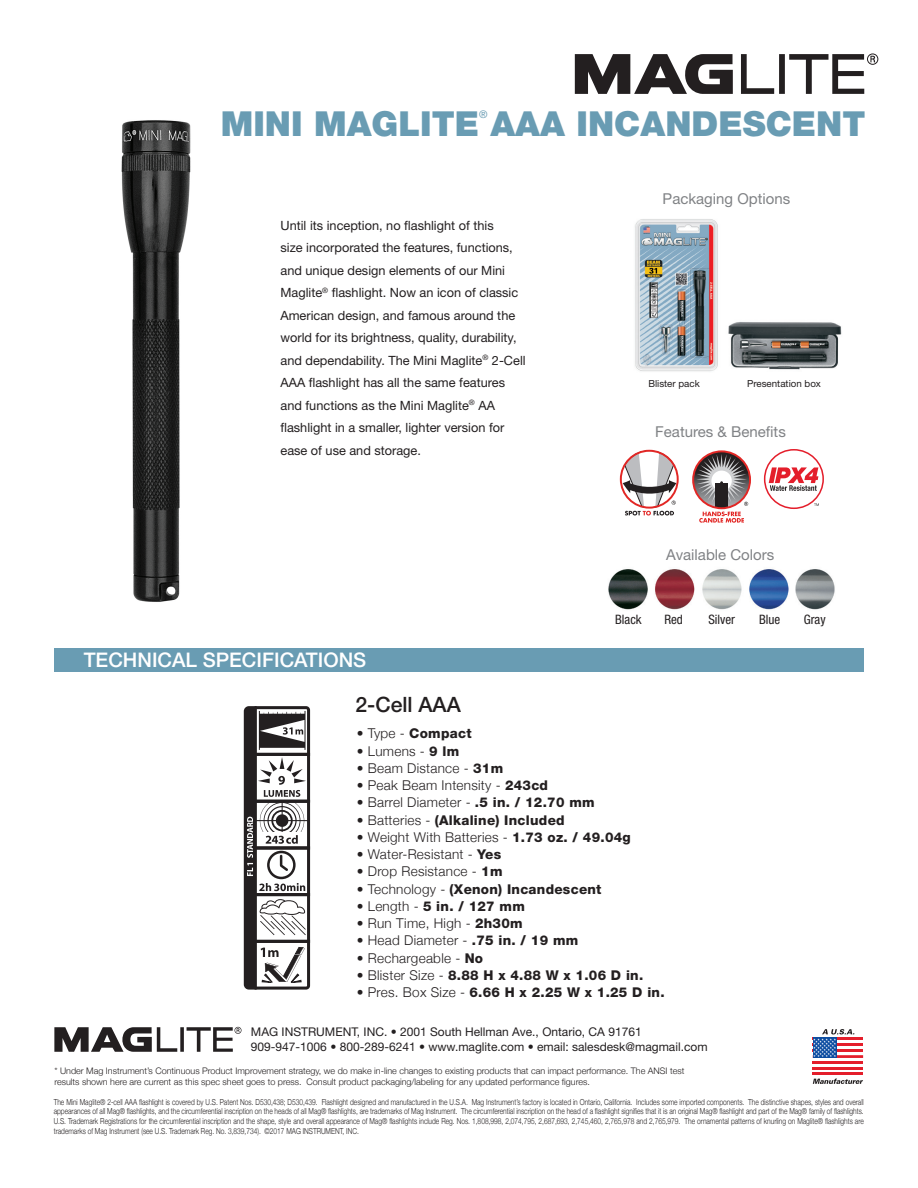
<style>
.page{position:relative;width:918px;height:1188px;background:#fff}
.page>*{position:absolute;margin:0;border:0;box-sizing:border-box;transform-origin:0 0}
.t1{font:900 34.5px "Helvetica Neue";color:#699cb3}
.t2{font:500 21.15px "Helvetica Neue";color:#231f20}
.t3{font:500 20.1px "Helvetica Neue";color:#fff}
.t4{font:15px "Helvetica Neue";color:#808285}
.t5{font:300 13.5px "Helvetica Neue";letter-spacing:.02em;color:#231f20}
.t6{font:800 13.5px "Helvetica Neue";letter-spacing:.02em;color:#231f20}
.t7{font:condensed 13.05px "Helvetica Neue";color:#231f20}
.t8{font:12.75px/22.5px "Helvetica Neue";color:#231f20}
.t9{font:12px/15px "Helvetica Neue LT Std";color:#231f20}
.t10{font:10.5px "Helvetica Neue";color:#699cb3}
.t11{font:9.75px "Helvetica Neue";color:#231f20}
.t12{font:300 9px/10.5px "Helvetica Neue";color:#231f20}
.t13{font:300 8.25px/9.8px "Helvetica Neue";color:#231f20;text-align:justify;scale:.8 1}
.s1{font-weight:300}
.s2{font-weight:800}
</style>
<div class="page">
<svg style="left:187px;top:1027px;width:55px;height:25px"></svg>
<svg style="left:180px;top:1027px;width:4px;height:25px"></svg>
<svg style="left:54px;top:1027px;width:123px;height:25px"></svg>
<hr style="left:813px;top:1073px;width:50px;height:2px;background:#e41e2b">
<hr style="left:813px;top:1067px;width:50px;height:3px;background:#e41e2b">
<hr style="left:813px;top:1061px;width:50px;height:3px;background:#e41e2b">
<svg style="left:813px;top:1029px;width:50px;height:29px"></svg>
<svg style="left:813px;top:1079px;width:50px;height:5px"></svg>
<svg style="left:741px;top:54px;width:33px;height:40px"></svg>
<svg style="left:789px;top:53px;width:89px;height:41px"></svg>
<div style="left:779px;top:54px;width:6px;height:40px;background:#231f20"></div>
<svg style="left:575px;top:54px;width:158px;height:40px"></svg>
<img style="left:635px;top:219px;width:83px;height:153px">
<img style="left:728px;top:322px;width:114px;height:48px">
<img style="left:121px;top:120px;width:70px;height:482px">
<div style="left:764px;top:449px;width:60px;height:60px;border:2px solid #e41e2b;border-radius:50%"></div>
<svg style="left:769px;top:467px;width:49px;height:24px"></svg>
<svg style="left:814px;top:503px;width:5px;height:3px"></svg>
<div style="left:54px;top:648px;width:810px;height:24px;background:#699cb3"></div>
<img style="left:608px;top:569px;width:227px;height:41px">
<svg style="left:692px;top:450px;width:59px;height:73px"></svg>
<svg style="left:620px;top:449px;width:59px;height:67px"></svg>
<svg style="left:244px;top:706px;width:66px;height:284px"></svg>
<p class="t10" style="left:479px;top:108px;width:10px">®</p>
<h1 class="t1" style="left:221px;top:103px;width:646px">MINI MAGLITE AAA INCANDESCENT</h1>
<p class="t8" style="left:280px;top:214px;width:247px">Until its inception, no flashlight of this<br>size incorporated the features, functions, and unique design elements of our Mini Maglite<sup>®</sup> flashlight. Now an icon of classic American design, and famous around the world for its brightness, quality, durability, and dependability. The Mini Maglite<sup>®</sup> 2-Cell AAA flashlight has all the same features and functions as the Mini Maglite<sup>®</sup> AA flashlight in a smaller, lighter version for ease of use and storage.</p>
<h3 class="t3" style="left:84px;top:648px;width:284px">TECHNICAL SPECIFICATIONS</h3>
<h3 class="t4" style="left:663px;top:190px;width:129px">Packaging Options</h3>
<p class="t11" style="left:648px;top:377px;width:53px">Blister pack</p>
<p class="t11" style="left:747px;top:378px;width:75px">Presentation box</p>
<h3 class="t4" style="left:655px;top:423px;width:132px">Features &amp; Benefits</h3>
<h3 class="t4" style="left:666px;top:545px;width:110px">Available Colors</h3>
<h3 class="t7" style="left:615px;top:612px;width:28px">Black</h3>
<h3 class="t7" style="left:664px;top:612px;width:20px">Red</h3>
<h3 class="t7" style="left:708px;top:612px;width:28px">Silver</h3>
<h3 class="t7" style="left:759px;top:612px;width:23px">Blue</h3>
<h3 class="t7" style="left:804px;top:612px;width:23px">Gray</h3>
<h2 class="t2" style="left:355px;top:692px;width:107px">2-Cell AAA</h2>
<h3 class="t6" style="left:357px;top:726px;width:116px"><span class="s1">• Type -</span> Compact</h3>
<h3 class="t5" style="left:357px;top:743px;width:104px">• Lumens - <span class="s2">9 lm</span></h3>
<h3 class="t5" style="left:357px;top:760px;width:148px">• Beam Distance - <span class="s2">31m</span></h3>
<h3 class="t5" style="left:357px;top:777px;width:193px">• Peak Beam Intensity - <span class="s2">243cd</span></h3>
<h3 class="t5" style="left:357px;top:794px;width:239px">• Barrel Diameter - <span class="s2">.5 in. / 12.70 mm</span></h3>
<h3 class="t6" style="left:357px;top:812px;width:209px"><span class="s1">• Batteries -</span> (Alkaline) Included</h3>
<h3 class="t5" style="left:357px;top:829px;width:276px">• Weight With Batteries - <span class="s2">1.73 oz. / 49.04g</span></h3>
<h3 class="t5" style="left:357px;top:846px;width:146px">• Water-Resistant - <span class="s2">Yes</span></h3>
<h3 class="t5" style="left:357px;top:863px;width:147px">• Drop Resistance - <span class="s2">1m</span></h3>
<h3 class="t6" style="left:357px;top:881px;width:246px"><span class="s1">• Technology -</span> (Xenon) Incandescent</h3>
<h3 class="t6" style="left:357px;top:898px;width:170px"><span class="s1">• Length -</span> 5 in. / 127 mm</h3>
<h3 class="t5" style="left:357px;top:915px;width:167px">• Run Time, High - <span class="s2">2h30m</span></h3>
<h3 class="t5" style="left:357px;top:932px;width:223px">• Head Diameter - <span class="s2">.75 in. / 19 mm</span></h3>
<h3 class="t5" style="left:357px;top:950px;width:128px">• Rechargeable - <span class="s2">No</span></h3>
<h3 class="t6" style="left:357px;top:967px;width:288px"><span class="s1">• Blister Size -</span> 8.88 H x 4.88 W x 1.06 D in.</h3>
<h3 class="t6" style="left:357px;top:984px;width:309px"><span class="s1">• Pres. Box Size -</span> 6.66 H x 2.25 W x 1.25 D in.</h3>
<h3 class="t9" style="left:251px;top:1025px;width:458px">MAG INSTRUMENT, INC. • 2001 South Hellman Ave., Ontario, CA 91761<br>909-947-1006 • 800-289-6241 • www.maglite.com • email: salesdesk@magmail.com</h3>
<p class="t12" style="left:54px;top:1065px;width:631px">* Under Mag Instrument’s Continuous Product Improvement strategy, we do make in-line changes to existing products that can impact performance. The ANSI test results shown here are current as this spec sheet goes to press. Consult product packaging/labeling for any updated performance figures.</p>
<p class="t13" style="left:54px;top:1097px;width:1014px">The Mini Maglite® 2-cell AAA flashlight is covered by U.S. Patent Nos. D530,438; D530,439. Flashlight designed and manufactured in the U.S.A. Mag Instrument’s factory is located in Ontario, California. Includes some imported components. The distinctive shapes, styles and overall appearances of all Mag® flashlights, and the circumferential inscription on the heads of all Mag® flashlights, are trademarks of Mag Instrument. The circumferential inscription on the head of a flashlight signifies that it is an original Mag® flashlight and part of the Mag® family of flashlights.<br>U.S. Trademark Registrations for the circumferential inscription and the shape, style and overall appearance of Mag® flashlights include Reg. Nos. 1,808,998, 2,074,795, 2,687,693, 2,745,460, 2,765,978 and 2,765,979. The ornamental patterns of knurling on Maglite® flashlights are trademarks of Mag Instrument (see U.S. Trademark Reg. No. 3,839,734). ©2017 MAG INSTRUMENT, INC.</p>
</div>
